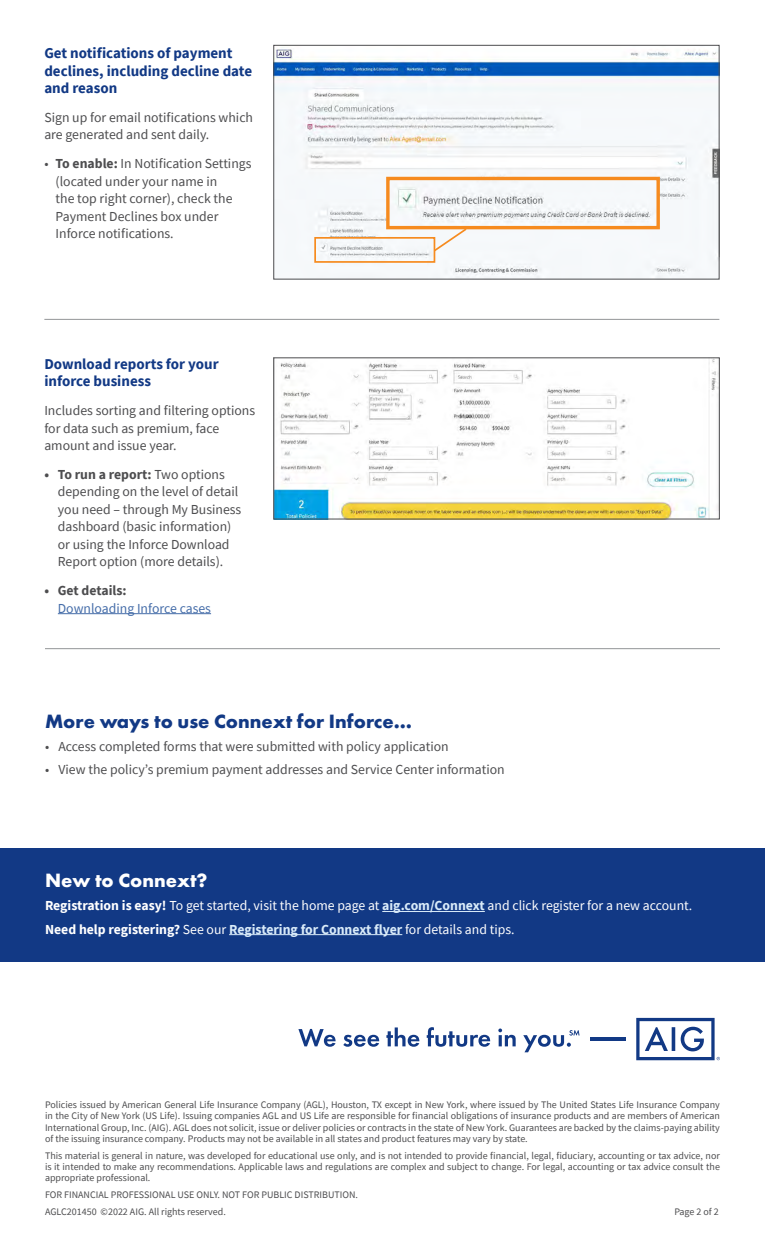
<style>
.page{position:relative;width:765px;height:1260px;background:#fff}
.page>*{position:absolute;margin:0;border:0;box-sizing:border-box;transform-origin:0 0}
.t1{font:700 20px "Futura PT";color:#123985}
.t2{font:700 20px "Futura PT";color:#fff}
.Subheads{font:700 15px/17.5px "Source Sans Pro";color:#123985}
.Bullets{font:13.75px/17.5px "Source Sans Pro";color:#4d4d4f}
.Body{font:13.75px/17.5px "Source Sans Pro";color:#4d4d4f}
.t3{font:13.75px "Source Sans Pro";color:#fff}
.t4{font:700 13.75px "Source Sans Pro";color:#d9ebf9}
.t5{font:13.75px/17.5px "Source Sans Pro";color:#456da9}
.t6{font:10px/11.2px "Source Sans Pro";color:#4d4d4f;text-align:justify}
.s1{font-weight:700}
.s2{font-weight:700;color:#4d4d4f}
.s3{font-weight:700;color:#d9ebf9}
.s4{color:#fff}
.s5{font-weight:400;color:#fff}
</style>
<div class="page">
<div style="left:0;top:849px;width:765px;height:113px;background:#123985"></div>
<hr style="left:590px;top:1037px;width:36px;height:4px;background:#123985">
<svg style="left:298px;top:1029px;width:38px;height:18px"></svg>
<svg style="left:343px;top:1035px;width:36px;height:12px"></svg>
<svg style="left:386px;top:1027px;width:33px;height:20px"></svg>
<svg style="left:427px;top:1027px;width:63px;height:20px"></svg>
<svg style="left:498px;top:1029px;width:18px;height:17px"></svg>
<svg style="left:523px;top:1030px;width:57px;height:22px"></svg>
<svg style="left:636px;top:1018px;width:84px;height:42px"></svg>
<hr style="left:382px;top:911px;width:103px;height:1px;background:#d9ebf9">
<hr style="left:229px;top:934px;width:173px;height:1px;background:#d9ebf9">
<hr style="left:45px;top:648px;width:675px;height:1px;background:#939598">
<img style="left:275px;top:360px;width:443px;height:157px">
<hr style="left:44px;top:319px;width:675px;height:1px;background:#939598">
<hr style="left:58px;top:613px;width:153px;height:1px;background:#456da9">
<img style="left:275px;top:49px;width:442px;height:228px">
<div style="left:273px;top:45px;width:446px;height:234px;border:1px solid #4d4d4f"></div>
<img style="left:390px;top:181px;width:266px;height:44px">
<div style="left:386px;top:177px;width:274px;height:52px;border:3px solid #f68b1f"></div>
<div style="left:314px;top:237px;width:121px;height:26px;border:2px solid #f68b1f"></div>
<svg style="left:432px;top:227px;width:36px;height:26px"></svg>
<p class="Subheads" style="left:44px;top:44px;width:209px">Get notifications of payment declines, including decline date and reason</p>
<p class="Body" style="left:44px;top:108px;width:210px">Sign up for email notifications which are generated and sent daily.</p>
<p class="Bullets" style="left:56px;top:155px;width:197px;text-indent:-11px">• <span class="s1">To enable:</span> In Notification Settings (located under your name in<br>the top right corner), check the<br>Payment Declines box under<br>Inforce notifications.</p>
<p class="Subheads" style="left:44px;top:355px;width:176px">Download reports for your inforce business</p>
<p class="Body" style="left:44px;top:402px;width:212px">Includes sorting and filtering options for data such as premium, face amount and issue year.</p>
<p class="Bullets" style="left:58px;top:466px;width:185px;text-indent:-13px"><span class="s1">• To run a report:</span> Two options depending on the level of detail you need – through My Business dashboard (basic information) or using the Inforce Download<br>Report option (more details).</p>
<p class="t5" style="left:58px;top:582px;width:155px;text-indent:-13px"><span class="s2">• Get details:<br></span>Downloading Inforce cases</p>
<p class="t1" style="left:45px;top:708px;width:368px">More ways to use Connext for Inforce…</p>
<p class="Bullets" style="left:45px;top:738px;width:405px">• Access completed forms that were submitted with policy application</p>
<p class="Bullets" style="left:45px;top:761px;width:461px">• View the policy’s premium payment addresses and Service Center information</p>
<p class="t2" style="left:45px;top:868px;width:164px">New to Connext?</p>
<p class="t3" style="left:45px;top:897px;width:649px"><span class="s1">Registration is easy!</span> To get started, visit the home page at <span class="s3">aig.com/Connext</span> and click register for a new account.</p>
<p class="t4" style="left:45px;top:920px;width:471px"><span class="s4">Need help registering?</span> <span class="s5">See our</span> Registering for Connext flyer <span class="s5">for details and tips.</span></p>
<p class="t6" style="left:45px;top:1099px;width:677px">Policies issued by American General Life Insurance Company (AGL), Houston, TX except in New York, where issued by The United States Life Insurance Company in the City of New York (US Life). Issuing companies AGL and US Life are responsible for financial obligations of insurance products and are members of American International Group, Inc. (AIG). AGL does not solicit, issue or deliver policies or contracts in the state of New York. Guarantees are backed by the claims-paying ability of the issuing insurance company. Products may not be available in all states and product features may vary by state.</p>
<p class="t6" style="left:45px;top:1150px;width:677px">This material is general in nature, was developed for educational use only, and is not intended to provide financial, legal, fiduciary, accounting or tax advice, nor is it intended to make any recommendations. Applicable laws and regulations are complex and subject to change. For legal, accounting or tax advice consult the appropriate professional.</p>
<p class="t6" style="left:45px;top:1189px;width:315px">FOR FINANCIAL PROFESSIONAL USE ONLY. NOT FOR PUBLIC DISTRIBUTION.</p>
<p class="t6" style="left:45px;top:1206px;width:182px">AGLC201450 ©2022 AIG. All rights reserved.</p>
<p class="t6" style="left:674px;top:1206px;width:46px">Page 2 of 2</p>
</div>
